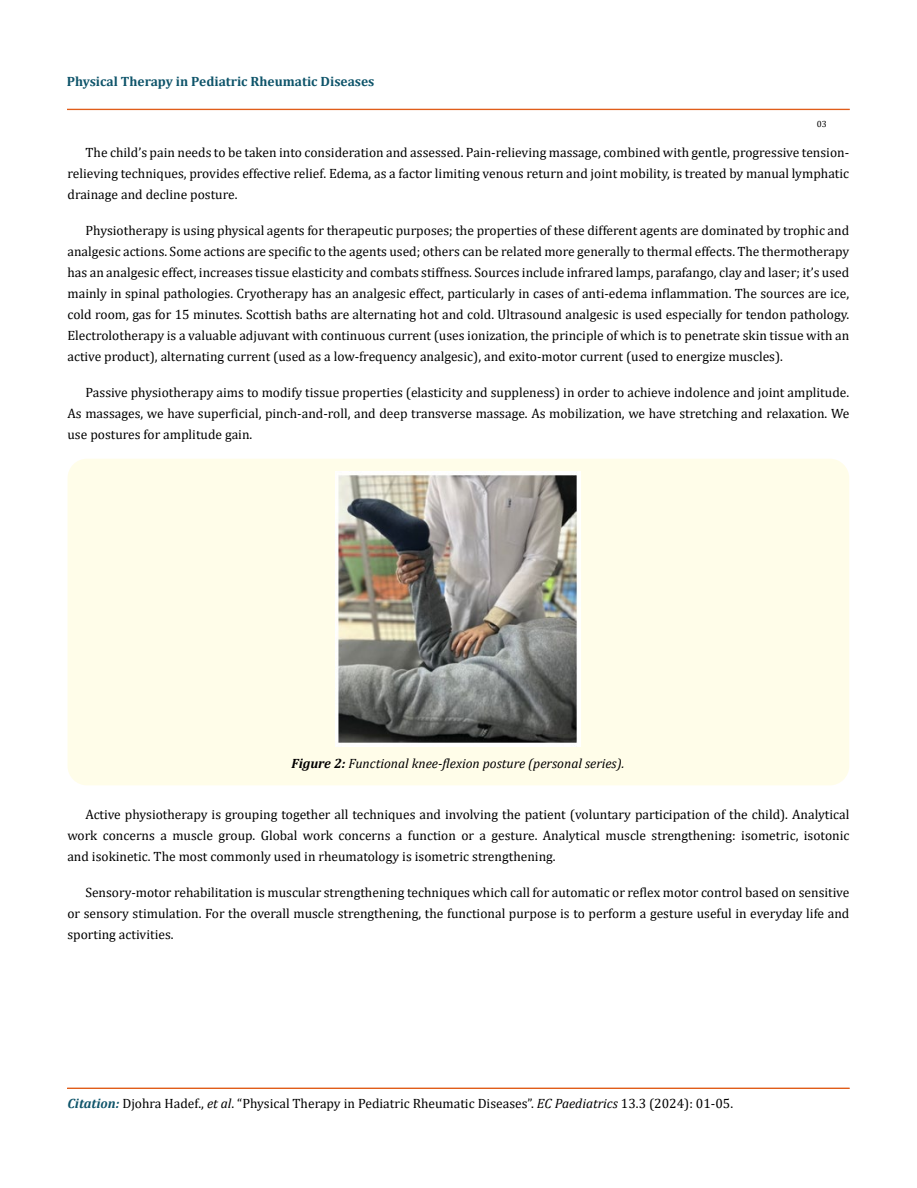
<style>
.page{position:relative;width:917px;height:1188px;background:#fff}
.page>*{position:absolute;margin:0;border:0;box-sizing:border-box;transform-origin:0 0}
.t1{font:13.5px/21px "Cambria";color:#000;text-align:justify}
.t2{font:italic 13.5px "Cambria";color:#000}
.t3{font:700 13.5px "Cambria";color:#0e546a}
.t4{font:9px "Cambria";color:#000}
.s1{font-weight:700}
.s2{font-weight:700;font-style:italic;color:#0e546a}
.s3{font-style:italic}
</style>
<div class="page">
<div style="left:67px;top:109px;width:782px;height:1px;border:1px solid #e05d1a"></div>
<div style="left:67px;top:1088px;width:782px;height:1px;border:1px solid #e05d1a"></div>
<div style="left:67px;top:459px;width:782px;height:326px;background:#fffde9;border-radius:19px"></div>
<img style="left:335px;top:471px;width:245px;height:276px">
<p class="t3" style="left:67px;top:72px;width:309px">Physical Therapy in Pediatric Rheumatic Diseases</p>
<p class="t4" style="left:816px;top:118px;width:11px">03</p>
<p class="t1" style="left:68px;top:142px;width:783px;text-indent:18px">The child’s pain needs to be taken into consideration and assessed. Pain-relieving massage, combined with gentle, progressive tension&shy;relieving techniques, provides effective relief. Edema, as a factor limiting venous return and joint mobility, is treated by manual lymphatic drainage and decline posture.</p>
<p class="t1" style="left:68px;top:220px;width:783px;text-indent:18px">Physiotherapy is using physical agents for therapeutic purposes; the properties of these different agents are dominated by trophic and analgesic actions. Some actions are specific to the agents used; others can be related more generally to thermal effects. The thermotherapy has an analgesic effect, increases tissue elasticity and combats stiffness. Sources include infrared lamps, parafango, clay and laser; it’s used mainly in spinal pathologies. Cryotherapy has an analgesic effect, particularly in cases of anti-edema inflammation. The sources are ice, cold room, gas for 15 minutes. Scottish baths are alternating hot and cold. Ultrasound analgesic is used especially for tendon pathology.<br>Electrolotherapy is a valuable adjuvant with continuous current (uses ionization, the principle of which is to penetrate skin tissue with an active product), alternating current (used as a low-frequency analgesic), and exito-motor current (used to energize muscles).</p>
<p class="t1" style="left:68px;top:382px;width:783px;text-indent:18px">Passive physiotherapy aims to modify tissue properties (elasticity and suppleness) in order to achieve indolence and joint amplitude.<br>As massages, we have superficial, pinch-and-roll, and deep transverse massage. As mobilization, we have stretching and relaxation. We use postures for amplitude gain.</p>
<p class="t2" style="left:291px;top:753px;width:334px"><span class="s1">Figure 2:</span> Functional knee-flexion posture (personal series).</p>
<p class="t1" style="left:67px;top:804px;width:783px;text-indent:18px">Active physiotherapy is grouping together all techniques and involving the patient (voluntary participation of the child). Analytical work concerns a muscle group. Global work concerns a function or a gesture. Analytical muscle strengthening: isometric, isotonic and isokinetic. The most commonly used in rheumatology is isometric strengthening.</p>
<p class="t1" style="left:67px;top:882px;width:783px;text-indent:18px">Sensory-motor rehabilitation is muscular strengthening techniques which call for automatic or reflex motor control based on sensitive or sensory stimulation. For the overall muscle strengthening, the functional purpose is to perform a gesture useful in everyday life and sporting activities.</p>
<p class="t1" style="left:68px;top:1093px;width:667px"><span class="s2">Citation:</span> Djohra Hadef., <span class="s3">et al</span>. “Physical Therapy in Pediatric Rheumatic Diseases”. <span class="s3">EC Paediatrics</span> 13.3 (2024): 01-05.</p>
</div>
